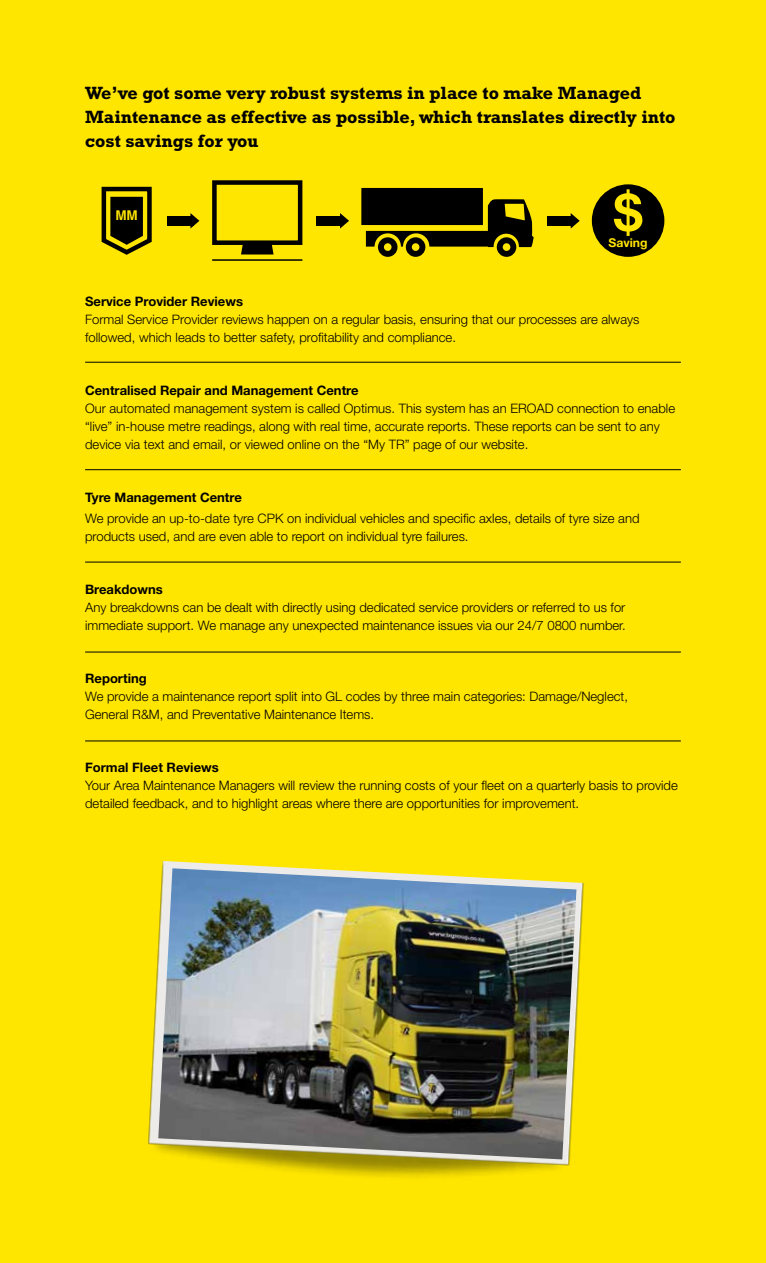
<style>
.page{position:relative;width:766px;height:1263px;background:#fff}
.page>*{position:absolute;margin:0;border:0;box-sizing:border-box;transform-origin:0 0}
.t1{font:700 51.15px "Helvetica Neue LT Std";color:#ffe600}
.t2{font:700 18px/24px "Rockwell";color:#000}
.t3{font:700 13.5px "Helvetica";color:#ffe600}
.t4{font:300 13.05px/18px "Helvetica Neue LT Std";color:#000}
.t5{font:700 13.05px "Helvetica Neue LT Std";color:#000}
.t6{font:700 12.15px "Helvetica Neue LT Std";color:#ffe600}
</style>
<div class="page">
<div style="left:0;top:0;width:765px;height:1263px;background:#ffe600"></div>
<hr style="left:85px;top:362px;width:595px;height:1px;background:#000">
<hr style="left:85px;top:469px;width:595px;height:1px;background:#000">
<hr style="left:85px;top:562px;width:595px;height:1px;background:#000">
<hr style="left:85px;top:652px;width:595px;height:1px;background:#000">
<hr style="left:85px;top:740px;width:595px;height:1px;background:#000">
<div style="left:212px;top:180px;width:90px;height:65px;border:4px solid #000"></div>
<svg style="left:241px;top:242px;width:32px;height:12px"></svg>
<hr style="left:212px;top:259px;width:90px;height:2px;background:#000">
<div style="left:166px;top:216px;width:27px;height:9px;background:#000"></div>
<svg style="left:190px;top:213px;width:9px;height:16px"></svg>
<div style="left:316px;top:216px;width:27px;height:9px;background:#000"></div>
<svg style="left:340px;top:213px;width:9px;height:16px"></svg>
<div style="left:546px;top:216px;width:27px;height:9px;background:#000"></div>
<svg style="left:570px;top:213px;width:9px;height:16px"></svg>
<div style="left:591px;top:184px;width:73px;height:73px;background:#000;border-radius:50%"></div>
<svg style="left:366px;top:199px;width:167px;height:58px"></svg>
<div style="left:361px;top:188px;width:122px;height:37px;background:#000"></div>
<svg style="left:101px;top:186px;width:51px;height:69px"></svg>
<img style="left:148px;top:861px;width:436px;height:317px">
<img style="left:158px;top:868px;width:418px;height:291px">
<h2 class="t2" style="left:85px;top:81px;width:591px">We’ve got some very robust systems in place to make Managed<br>Maintenance as effective as possible, which translates directly into cost savings for you</h2>
<p class="t3" style="left:115px;top:205px;width:24px">MM</p>
<h1 class="t1" style="left:613px;top:181px;width:30px">$</h1>
<p class="t6" style="left:608px;top:235px;width:41px">Saving</p>
<p class="t5" style="left:85px;top:293px;width:159px">Service Provider Reviews</p>
<p class="t4" style="left:85px;top:310px;width:555px">Formal Service Provider reviews happen on a regular basis, ensuring that our processes are always followed, which leads to better safety, profitability and compliance.</p>
<p class="t5" style="left:85px;top:382px;width:275px">Centralised Repair and Management Centre</p>
<p class="t4" style="left:85px;top:399px;width:591px">Our automated management system is called Optimus. This system has an EROAD connection to enable “live” in-house metre readings, along with real time, accurate reports. These reports can be sent to any device via text and email, or viewed online on the “My TR” page of our website.</p>
<p class="t5" style="left:85px;top:489px;width:158px">Tyre Management Centre</p>
<p class="t4" style="left:85px;top:509px;width:556px">We provide an up-to-date tyre CPK on individual vehicles and specific axles, details of tyre size and products used, and are even able to report on individual tyre failures.</p>
<p class="t5" style="left:85px;top:581px;width:79px">Breakdowns</p>
<p class="t4" style="left:85px;top:598px;width:542px">Any breakdowns can be dealt with directly using dedicated service providers or referred to us for immediate support. We manage any unexpected maintenance issues via our 24/7 0800 number.</p>
<p class="t5" style="left:85px;top:670px;width:63px">Reporting</p>
<p class="t4" style="left:85px;top:687px;width:544px">We provide a maintenance report split into GL codes by three main categories: Damage/Neglect,<br>General R&amp;M, and Preventative Maintenance Items.</p>
<p class="t5" style="left:85px;top:759px;width:135px">Formal Fleet Reviews</p>
<p class="t4" style="left:85px;top:776px;width:594px">Your Area Maintenance Managers will review the running costs of your fleet on a quarterly basis to provide detailed feedback, and to highlight areas where there are opportunities for improvement.</p>
</div>
